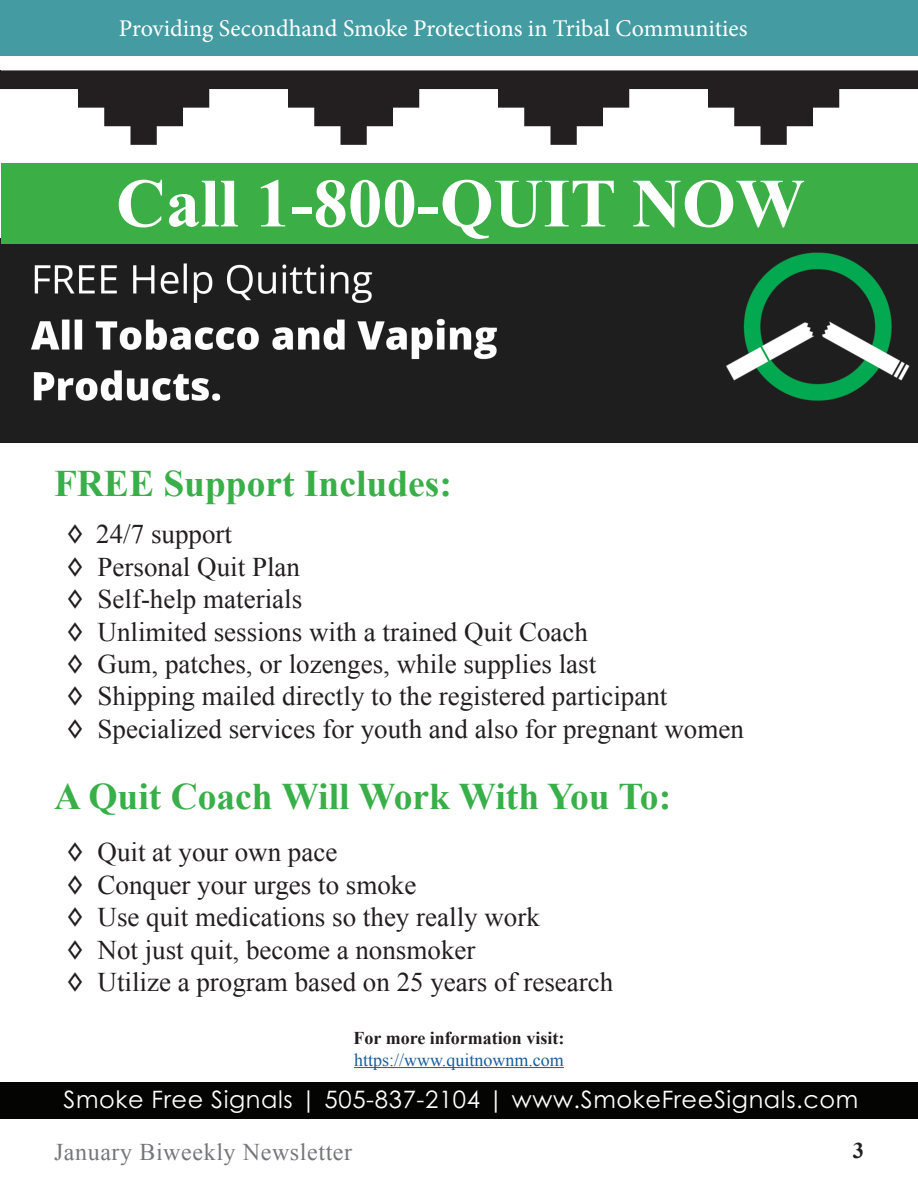
<style>
.page{position:relative;width:918px;height:1188px;background:#fff}
.page>*{position:absolute;margin:0;border:0;box-sizing:border-box;transform-origin:0 0}
.t1{font:700 69px "Times New Roman";color:#fff}
.t2{font:700 37.5px "Times New Roman";color:#39af49}
.t3{font:27px "Times New Roman";color:#231f20}
.t4{font:24px "Century Gothic Pro";letter-spacing:.025em;color:#fff}
.t5{font:24px "Minion Pro";letter-spacing:-.005em;color:#fff}
.t6{font:24px "Times New Roman";letter-spacing:.025em;color:#757679}
.t7{font:700 22.5px "Times New Roman";color:#231f20}
.t8{font:18px "Times New Roman";color:#175d9e}
.t9{font:700 18px "Times New Roman";color:#231f20}
.s1{font-family:"Eurostile"}
</style>
<div class="page">
<div style="left:0;top:1082px;width:918px;height:36px;background:#040503"></div>
<div style="left:0;top:0;width:918px;height:56px;background:#449ba1"></div>
<svg style="left:0;top:70px;width:918px;height:75px"></svg>
<img style="left:1px;top:239px;width:917px;height:203px">
<div style="left:2px;top:164px;width:916px;height:79px;background:#3baf45"></div>
<hr style="left:354px;top:1067px;width:210px;height:1px;background:#175d9e">
<p class="t5" style="left:119px;top:13px;width:630px">Providing Secondhand Smoke Protections in Tribal Communities</p>
<p class="t1" style="left:116px;top:156px;width:690px">Call 1-800-QUIT NOW</p>
<p class="t2" style="left:54px;top:457px;width:399px">FREE Support Includes:</p>
<p class="t3" style="left:66px;top:516px;width:168px"><span class="s1">◊</span> 24/7 support</p>
<p class="t3" style="left:66px;top:549px;width:236px"><span class="s1">◊</span> Personal Quit Plan</p>
<p class="t3" style="left:66px;top:581px;width:238px"><span class="s1">◊</span> Self-help materials</p>
<p class="t3" style="left:66px;top:613px;width:523px"><span class="s1">◊</span> Unlimited sessions with a trained Quit Coach</p>
<p class="t3" style="left:66px;top:646px;width:532px"><span class="s1">◊</span> Gum, patches, or lozenges, while supplies last</p>
<p class="t3" style="left:66px;top:678px;width:603px"><span class="s1">◊</span> Shipping mailed directly to the registered participant</p>
<p class="t3" style="left:66px;top:711px;width:679px"><span class="s1">◊</span> Specialized services for youth and also for pregnant women</p>
<p class="t2" style="left:54px;top:770px;width:619px">A Quit Coach Will Work With You To:</p>
<p class="t3" style="left:66px;top:834px;width:273px"><span class="s1">◊</span> Quit at your own pace</p>
<p class="t3" style="left:66px;top:867px;width:352px"><span class="s1">◊</span> Conquer your urges to smoke</p>
<p class="t3" style="left:66px;top:899px;width:475px"><span class="s1">◊</span> Use quit medications so they really work</p>
<p class="t3" style="left:66px;top:931px;width:411px"><span class="s1">◊</span> Not just quit, become a nonsmoker</p>
<p class="t3" style="left:66px;top:964px;width:549px"><span class="s1">◊</span> Utilize a program based on 25 years of research</p>
<p class="t9" style="left:354px;top:1026px;width:212px">For more information visit:</p>
<p class="t8" style="left:354px;top:1047px;width:211px">https://www.quitnownm.com</p>
<p class="t4" style="left:63px;top:1085px;width:797px">Smoke Free Signals | 505-837-2104 | www.SmokeFreeSignals.com</p>
<p class="t6" style="left:54px;top:1135px;width:300px">January Biweekly Newsletter</p>
<p class="t7" style="left:853px;top:1135px;width:13px">3</p>
</div>
